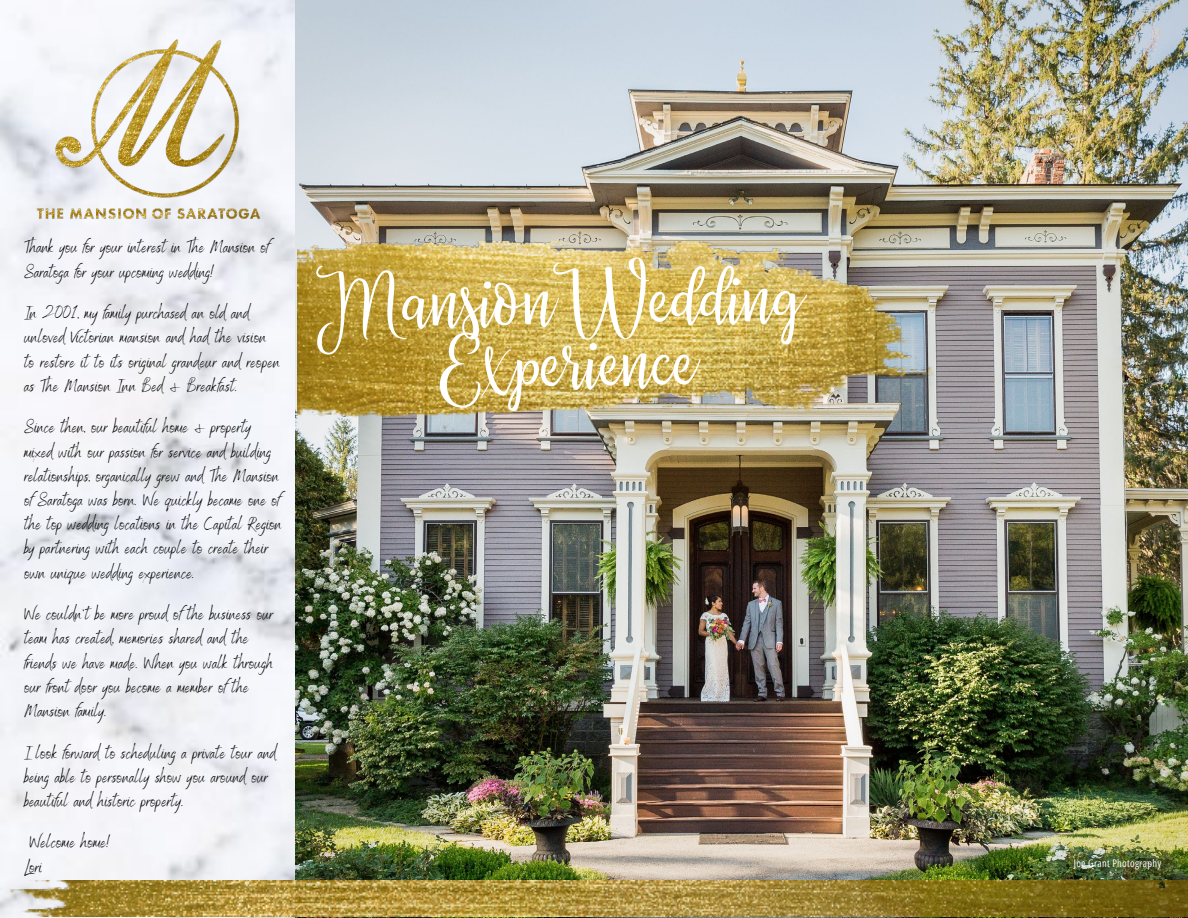
<style>
.page{position:relative;width:1188px;height:918px;background:#fff}
.page>*{position:absolute;margin:0;border:0;box-sizing:border-box;transform-origin:0 0}
.t1{font:73.05px "Priscilla Script";color:#fff}
.t2{font:17.7px/24.2px "Benedict";letter-spacing:.025em;color:#000}
.t3{font:10.5px "Open Sans Condensed";letter-spacing:.03em;color:#fff}
</style>
<div class="page">
<img style="left:0;top:0;width:1188px;height:918px">
<img style="left:296px;top:0;width:892px;height:881px">
<img style="left:0;top:881px;width:1188px;height:36px">
<img style="left:27px;top:11px;width:250px;height:214px">
<img style="left:297px;top:242px;width:645px;height:176px">
<p class="t2" style="left:24px;top:234px;width:245px">Thank you for your interest in The Mansion of<br>Saratoga for your upcoming wedding!</p>
<p class="t2" style="left:24px;top:300px;width:227px">In 2001, my family purchased an old and</p>
<p class="t2" style="left:24px;top:324px;width:257px">unloved Victorian mansion and had the vision to restore it to its original grandeur and reopen as The Mansion Inn Bed &amp; Breakfast.</p>
<p class="t2" style="left:24px;top:414px;width:259px">Since then, our beautiful home &amp; property mixed with our passion for service and building relationships, organically grew and The Mansion of Saratoga was born. We quickly became one of the top wedding locations in the Capital Region by partnering with each couple to create their own unique wedding experience.</p>
<p class="t2" style="left:24px;top:601px;width:250px">We couldn’t be more proud of the business our team has created, memories shared and the friends we have made. When you walk through our front door you become a member of the Mansion family.</p>
<p class="t2" style="left:24px;top:739px;width:253px">I look forward to scheduling a private tour and being able to personally show you around our beautiful and historic property.</p>
<p class="t2" style="left:30px;top:829px;width:82px">Welcome home!</p>
<p class="t2" style="left:24px;top:853px;width:19px">Lori</p>
<p class="t1" style="left:316px;top:248px;width:487px;rotate:-1deg">MansionWedding</p>
<p class="t1" style="left:438px;top:309px;width:257px;rotate:-1deg">Experience</p>
<p class="t3" style="left:1074px;top:856px;width:89px">Joe Grant Photography</p>
</div>
